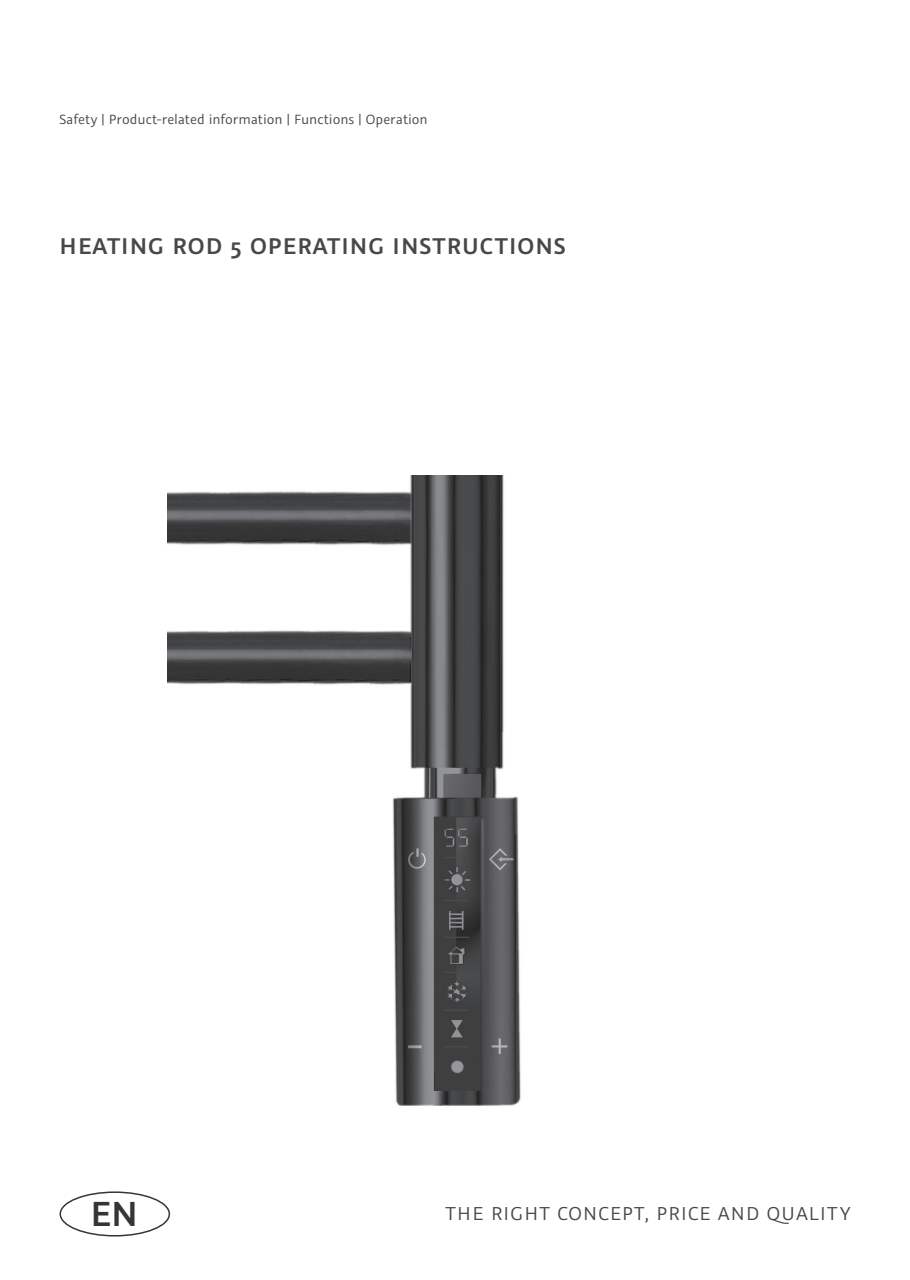
<style>
.page{position:relative;width:910px;height:1280px;background:#fff}
.page>*{position:absolute;margin:0;border:0;box-sizing:border-box;transform-origin:0 0}
.t1{font:600 39px "Graublau Sans";color:#363536}
.t2{font:600 25.5px "Graublau Sans";letter-spacing:.04em;color:#474849}
.t3{font:21px "Graublau Sans";letter-spacing:.06em;color:#474849}
.t4{font:15px "Graublau Sans";color:#474849}
</style>
<div class="page">
<div style="left:60px;top:1191px;width:110px;height:45px;border:2px solid #363536;border-radius:50%"></div>
<img style="left:168px;top:475px;width:353px;height:631px">
<p class="t4" style="left:60px;top:110px;width:370px">Safety | Product-related information | Functions | Operation</p>
<h2 class="t2" style="left:60px;top:230px;width:508px">HEATING ROD 5 OPERATING INSTRUCTIONS</h2>
<h1 class="t1" style="left:91px;top:1189px;width:49px">EN</h1>
<h3 class="t3" style="left:446px;top:1201px;width:406px">THE RIGHT CONCEPT, PRICE AND QUALITY</h3>
</div>
